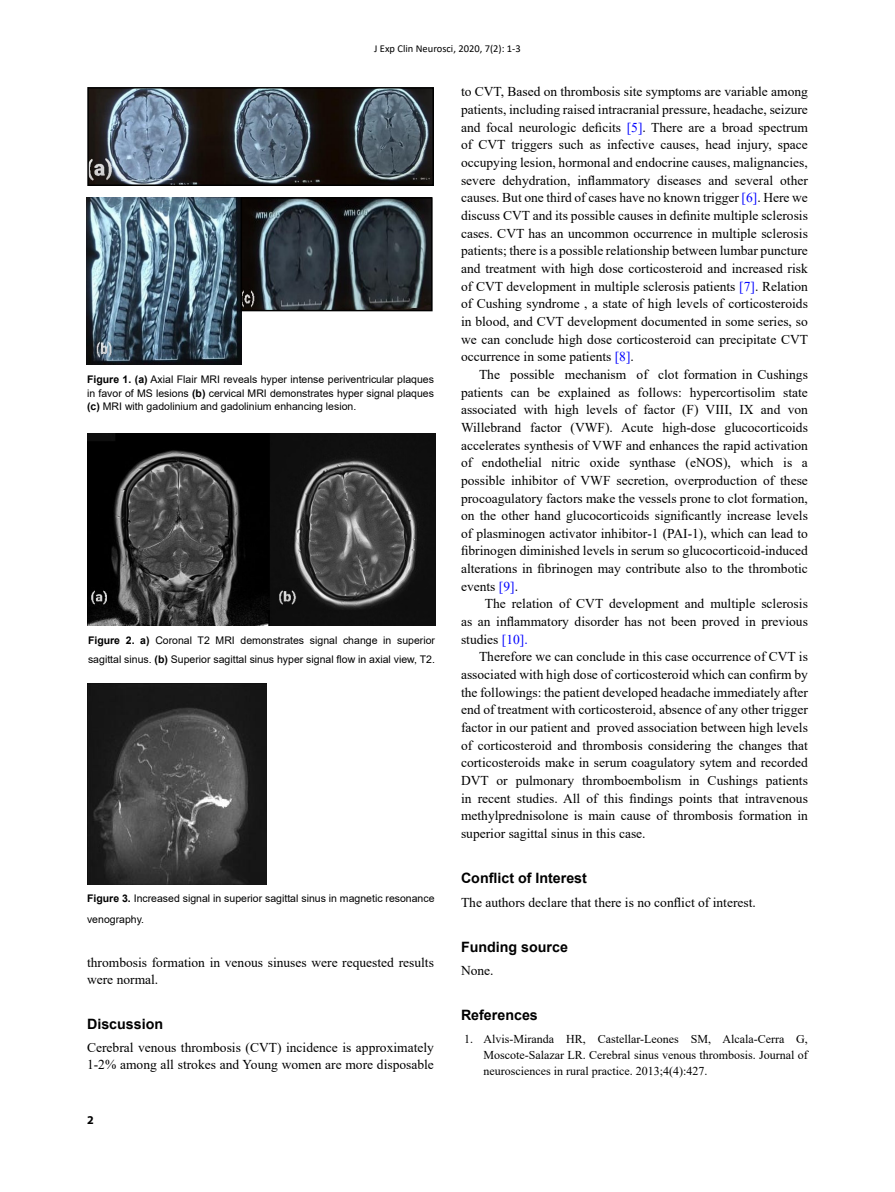
<style>
.page{position:relative;width:895px;height:1192px;background:#fff}
.page>*{position:absolute;margin:0;border:0;box-sizing:border-box;transform-origin:0 0}
.t1{font:700 14.25px "Arial";color:#000}
.t2{font:13.5px/17.7px "Times New Roman";color:#000;text-align:justify}
.t3{font:12px/16.2px "Times New Roman";color:#000;text-align:justify}
.t4{font:700 12px "Myriad Pro";color:#000}
.t5{font:10.5px/13.5px "Arial";color:#000}
.t6{font:10.5px "Calibri";color:#000}
.s1{font-weight:700}
.s2{color:#00f}
</style>
<div class="page">
<img style="left:86px;top:197px;width:155px;height:167px">
<img style="left:90px;top:90px;width:341px;height:93px">
<div style="left:87px;top:87px;width:347px;height:99px;border:2px solid #000"></div>
<img style="left:242px;top:199px;width:188px;height:110px">
<div style="left:240px;top:197px;width:192px;height:114px;border:1px solid #000"></div>
<img style="left:87px;top:434px;width:348px;height:191px">
<img style="left:87px;top:683px;width:179px;height:201px">
<p class="t6" style="left:374px;top:41px;width:148px">J Exp Clin Neurosci, 2020, 7(2): 1-3</p>
<p class="t5" style="left:87px;top:372px;width:348px;text-align:justify"><span class="s1">Figure 1. (a)</span> Axial Flair MRI reveals hyper intense periventricular plaques in favor of MS lesions <span class="s1">(b)</span> cervical MRI demonstrates hyper signal plaques <span class="s1">(c)</span> MRI with gadolinium and gadolinium enhancing lesion.</p>
<p class="t5" style="left:88px;top:630px;width:348px;line-height:18.8px"><span class="s1">Figure 2. a)</span> Coronal T2 MRI demonstrates signal change in superior sagittal sinus. <span class="s1">(b)</span> Superior sagittal sinus hyper signal flow in axial view, T2.</p>
<p class="t5" style="left:87px;top:888px;width:349px;line-height:20.5px"><span class="s1">Figure 3.</span> Increased signal in superior sagittal sinus in magnetic resonance venography.</p>
<p class="t2" style="left:87px;top:953px;width:348px;line-height:17.2px">thrombosis formation in venous sinuses were requested results were normal.</p>
<p class="t1" style="left:87px;top:1013px;width:78px">Discussion</p>
<p class="t2" style="left:87px;top:1038px;width:348px;line-height:17.2px">Cerebral venous thrombosis (CVT) incidence is approximately<br>1-2% among all strokes and Young women are more disposable</p>
<p class="t4" style="left:87px;top:1112px;width:8px">2</p>
<p class="t2" style="left:461px;top:83px;width:348px">to CVT, Based on thrombosis site symptoms are variable among patients, including raised intracranial pressure, headache, seizure and focal neurologic deficits <span class="s2">[5]</span>. There are a broad spectrum of CVT triggers such as infective causes, head injury, space occupying lesion, hormonal and endocrine causes, malignancies, severe dehydration, inflammatory diseases and several other causes. But one third of cases have no known trigger <span class="s2">[6]</span>. Here we discuss CVT and its possible causes in definite multiple sclerosis cases. CVT has an uncommon occurrence in multiple sclerosis patients; there is a possible relationship between lumbar puncture and treatment with high dose corticosteroid and increased risk of CVT development in multiple sclerosis patients <span class="s2">[7]</span>. Relation of Cushing syndrome , a state of high levels of corticosteroids in blood, and CVT development documented in some series, so we can conclude high dose corticosteroid can precipitate CVT occurrence in some patients <span class="s2">[8]</span>.</p>
<p class="t2" style="left:461px;top:365px;width:348px;text-indent:18px">The possible mechanism of clot formation in Cushings patients can be explained as follows: hypercortisolim state associated with high levels of factor (F) VIII, IX and von Willebrand factor (VWF). Acute high-dose glucocorticoids accelerates synthesis of VWF and enhances the rapid activation of endothelial nitric oxide synthase (eNOS), which is a possible inhibitor of VWF secretion, overproduction of these procoagulatory factors make the vessels prone to clot formation, on the other hand glucocorticoids significantly increase levels of plasminogen activator inhibitor‐1 (PAI‐1), which can lead to fibrinogen diminished levels in serum so glucocorticoid‐induced alterations in fibrinogen may contribute also to the thrombotic events <span class="s2">[9]</span>.</p>
<p class="t2" style="left:461px;top:594px;width:348px;text-indent:24px">The relation of CVT development and multiple sclerosis as an inflammatory disorder has not been proved in previous studies <span class="s2">[10].</span></p>
<p class="t2" style="left:461px;top:647px;width:348px;text-indent:18px">Therefore we can conclude in this case occurrence of CVT is associated with high dose of corticosteroid which can confirm by the followings: the patient developed headache immediately after end of treatment with corticosteroid, absence of any other trigger factor in our patient and proved association between high levels of corticosteroid and thrombosis considering the changes that corticosteroids make in serum coagulatory sytem and recorded DVT or pulmonary thromboembolism in Cushings patients in recent studies. All of this findings points that intravenous methylprednisolone is main cause of thrombosis formation in superior sagittal sinus in this case.</p>
<p class="t1" style="left:461px;top:867px;width:127px">Conflict of Interest</p>
<p class="t2" style="left:461px;top:892px;width:296px">The authors declare that there is no conflict of interest.</p>
<p class="t1" style="left:461px;top:936px;width:108px">Funding source</p>
<p class="t2" style="left:461px;top:961px;width:34px">None.</p>
<p class="t1" style="left:461px;top:1005px;width:78px">References</p>
<p class="t3" style="left:483px;top:1029px;width:326px;text-indent:-20px">1. Alvis-Miranda HR, Castellar-Leones SM, Alcala-Cerra G, Moscote-Salazar LR. Cerebral sinus venous thrombosis. Journal of neurosciences in rural practice. 2013;4(4):427.</p>
</div>
